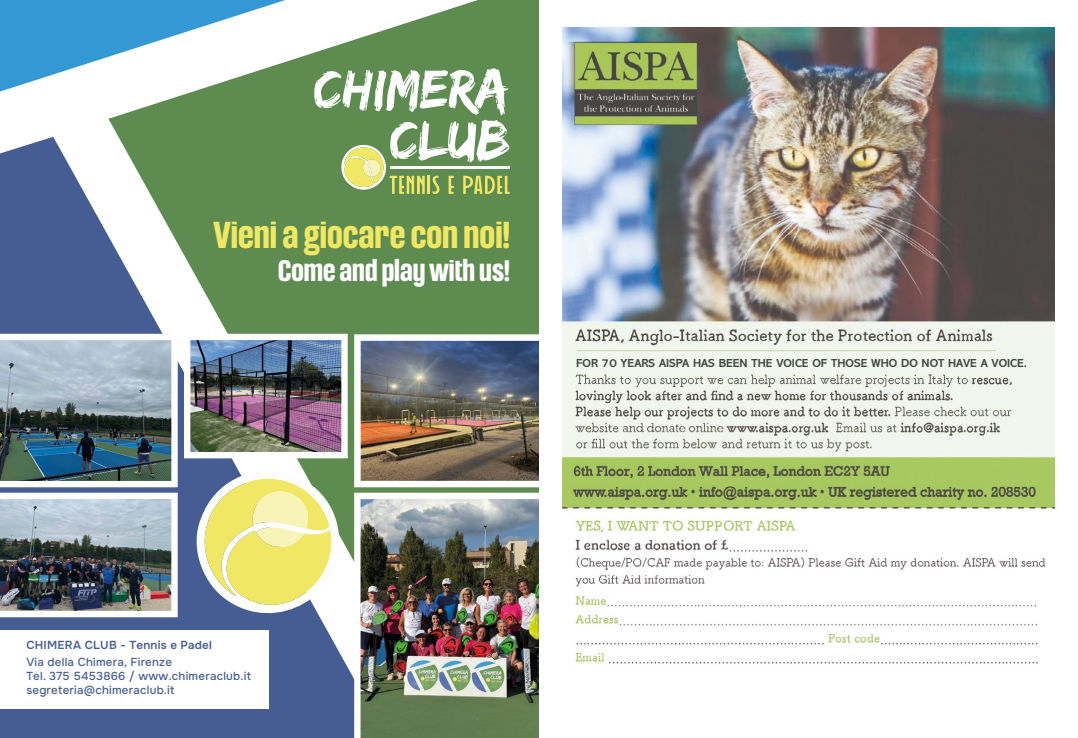
<style>
.page{position:relative;width:1078px;height:738px;background:#fff}
.page>*{position:absolute;margin:0;border:0;box-sizing:border-box;transform-origin:0 0}
.t1{font:34.9px "BD Street Sign Sans";color:#f0e764}
.t2{font:27.6px "BD Street Sign Sans";color:#fff}
.t3{font:700 11.8px "Abadi MT Std";color:#40493f}
.t4{font:11.6px/17.4px "Onest";letter-spacing:.02em;color:#465d93}
</style>
<div class="page">
<div style="left:562px;top:348px;width:492px;height:28px;background:#f1f7ee"></div>
<img style="left:562px;top:28px;width:492px;height:324px">
<img style="left:562px;top:374px;width:492px;height:290px">
<svg style="left:108px;top:0;width:431px;height:492px;background:#739a68"></svg>
<svg style="left:0;top:137px;width:387px;height:600px"></svg>
<svg style="left:0;top:0;width:285px;height:91px"></svg>
<svg style="left:184px;top:167px;width:4px;height:5px"></svg>
<svg style="left:313px;top:68px;width:197px;height:128px"></svg>
<img style="left:0;top:333px;width:178px;height:283px">
<div style="left:0;top:629px;width:268px;height:79px;background:#fff"></div>
<img style="left:354px;top:334px;width:185px;height:153px">
<img style="left:354px;top:492px;width:185px;height:245px">
<img style="left:184px;top:333px;width:163px;height:302px">
<h1 class="t1" style="left:214px;top:208px;width:297px">Vieni a giocare con noi!</h1>
<h2 class="t2" style="left:278px;top:250px;width:233px">Come and play with us!</h2>
<p class="t3" style="left:576px;top:356px;width:452px">FOR 70 YEARS AISPA HAS BEEN THE VOICE OF THOSE WHO DO NOT HAVE A VOICE.</p>
<p class="t4" style="left:26px;top:635px;width:187px">CHIMERA CLUB - Tennis e Padel<br>Via della Chimera, Firenze</p>
<p class="t4" style="left:26px;top:668px;width:226px;line-height:13.9px">Tel. 375 5453866 / www.chimeraclub.it segreteria@chimeraclub.it</p>
</div>
